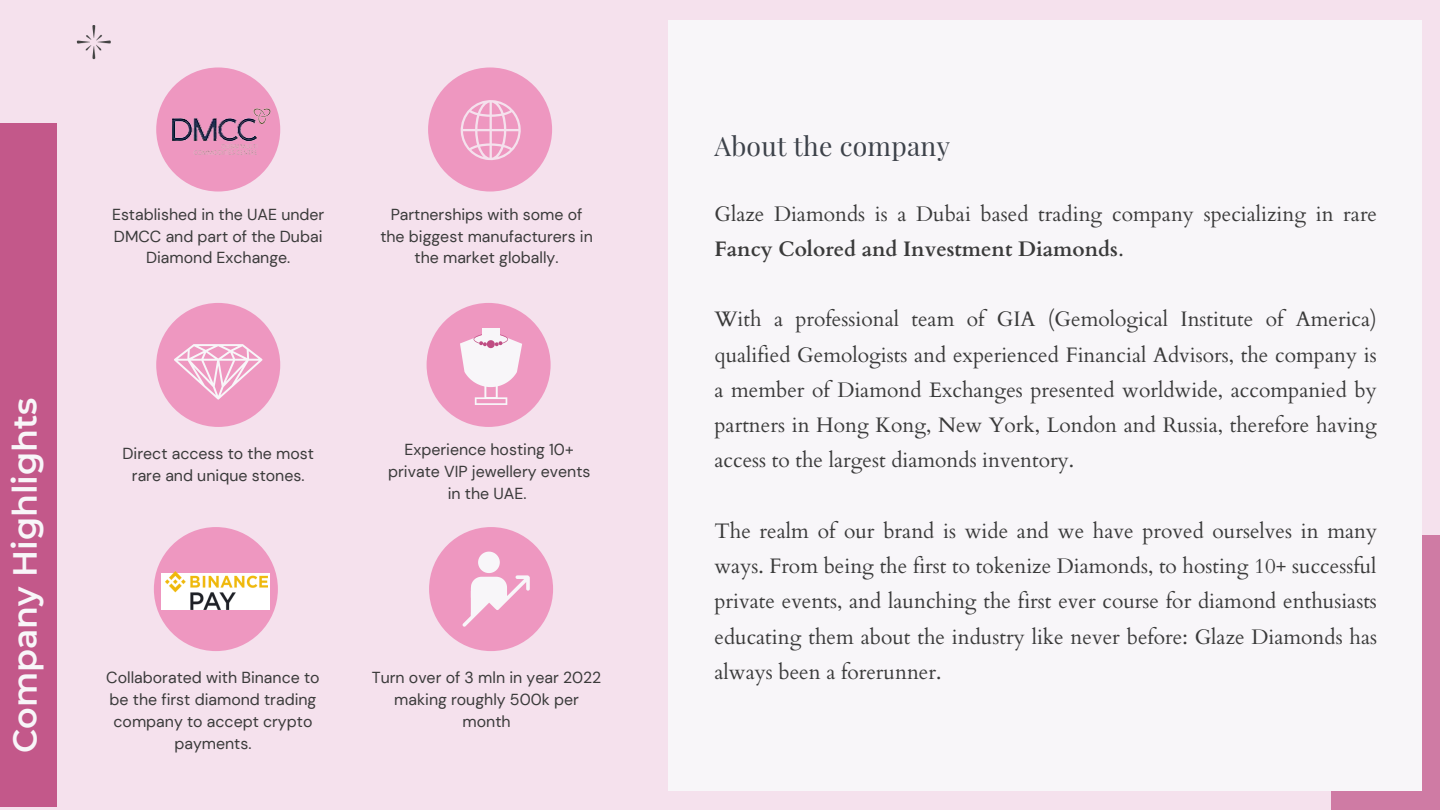
<style>
.page{position:relative;width:1440px;height:810px;background:#f5e1ed}
.page>*{position:absolute;margin:0;border:0;box-sizing:border-box;transform-origin:0 0}
.t1{font:600 33.4px "Montserrat";color:#f8f6f9}
.t2{font:26.5px "Playfair Display";letter-spacing:.01em;color:#3d424a}
.t3{font:21px/35.2px "Cardo";color:#3a3a3a;text-align:justify}
.t4{font:15.9px/21.8px "DM Sans";color:#3a3a3a;text-align:center}
.s1{font-weight:700}
</style>
<div class="page">
<img style="left:76px;top:25px;width:35px;height:35px">
<div style="left:156px;top:67px;width:124px;height:125px;background:#ee97c0;border-radius:50%"></div>
<div style="left:428px;top:67px;width:124px;height:125px;background:#ee97c0;border-radius:50%"></div>
<div style="left:156px;top:303px;width:124px;height:124px;background:#ee97c0;border-radius:50%"></div>
<div style="left:427px;top:303px;width:124px;height:124px;background:#ee97c0;border-radius:50%"></div>
<div style="left:154px;top:527px;width:124px;height:124px;background:#ee97c0;border-radius:50%"></div>
<div style="left:429px;top:527px;width:124px;height:124px;background:#ee97c0;border-radius:50%"></div>
<div style="left:0;top:123px;width:57px;height:684px;background:#c3588a"></div>
<div style="left:1332px;top:535px;width:108px;height:275px;background:#cf7ba4"></div>
<div style="left:668px;top:20px;width:754px;height:770px;background:#f8f6f9"></div>
<svg style="left:460px;top:100px;width:61px;height:60px"></svg>
<svg style="left:174px;top:344px;width:88px;height:56px"></svg>
<svg style="left:460px;top:334px;width:62px;height:71px"></svg>
<div style="left:482px;top:328px;width:18px;height:10px;background:#f8f6f9"></div>
<div style="left:161px;top:573px;width:108px;height:37px;background:#fff"></div>
<img style="left:166px;top:572px;width:102px;height:37px">
<img style="left:172px;top:105px;width:104px;height:55px">
<svg style="left:463px;top:552px;width:67px;height:75px"></svg>
<h1 class="t1" style="left:5px;top:753px;width:357px;rotate:-90deg">Company Highlights</h1>
<p class="t4" style="left:112px;top:203px;width:214px">Established in the UAE under<br>DMCC and part of the Dubai<br>Diamond Exchange.</p>
<p class="t4" style="left:380px;top:203px;width:214px">Partnerships with some of the biggest manufacturers in the market globally.</p>
<p class="t4" style="left:123px;top:442px;width:193px">Direct access to the most rare and unique stones.</p>
<p class="t4" style="left:388px;top:439px;width:204px">Experience hosting 10+ private VIP jewellery events in the UAE.</p>
<p class="t4" style="left:106px;top:667px;width:215px">Collaborated with Binance to be the first diamond trading company to accept crypto payments.</p>
<p class="t4" style="left:372px;top:667px;width:231px">Turn over of 3 mln in year 2022 making roughly 500k per month</p>
<p class="t2" style="left:714px;top:128px;width:237px">About the company</p>
<p class="t3" style="left:714px;top:196px;width:664px">Glaze Diamonds is a Dubai based trading company specializing in rare<br><span class="s1">Fancy Colored and Investment Diamonds</span>.</p>
<p class="t3" style="left:714px;top:302px;width:664px">With a professional team of GIA (Gemological Institute of America) qualified Gemologists and experienced Financial Advisors, the company is a member of Diamond Exchanges presented worldwide, accompanied by partners in Hong Kong, New York, London and Russia, therefore having access to the largest diamonds inventory.</p>
<p class="t3" style="left:714px;top:514px;width:664px">The realm of our brand is wide and we have proved ourselves in many ways. From being the first to tokenize Diamonds, to hosting 10+ successful private events, and launching the first ever course for diamond enthusiasts educating them about the industry like never before: Glaze Diamonds has always been a forerunner.</p>
</div>
